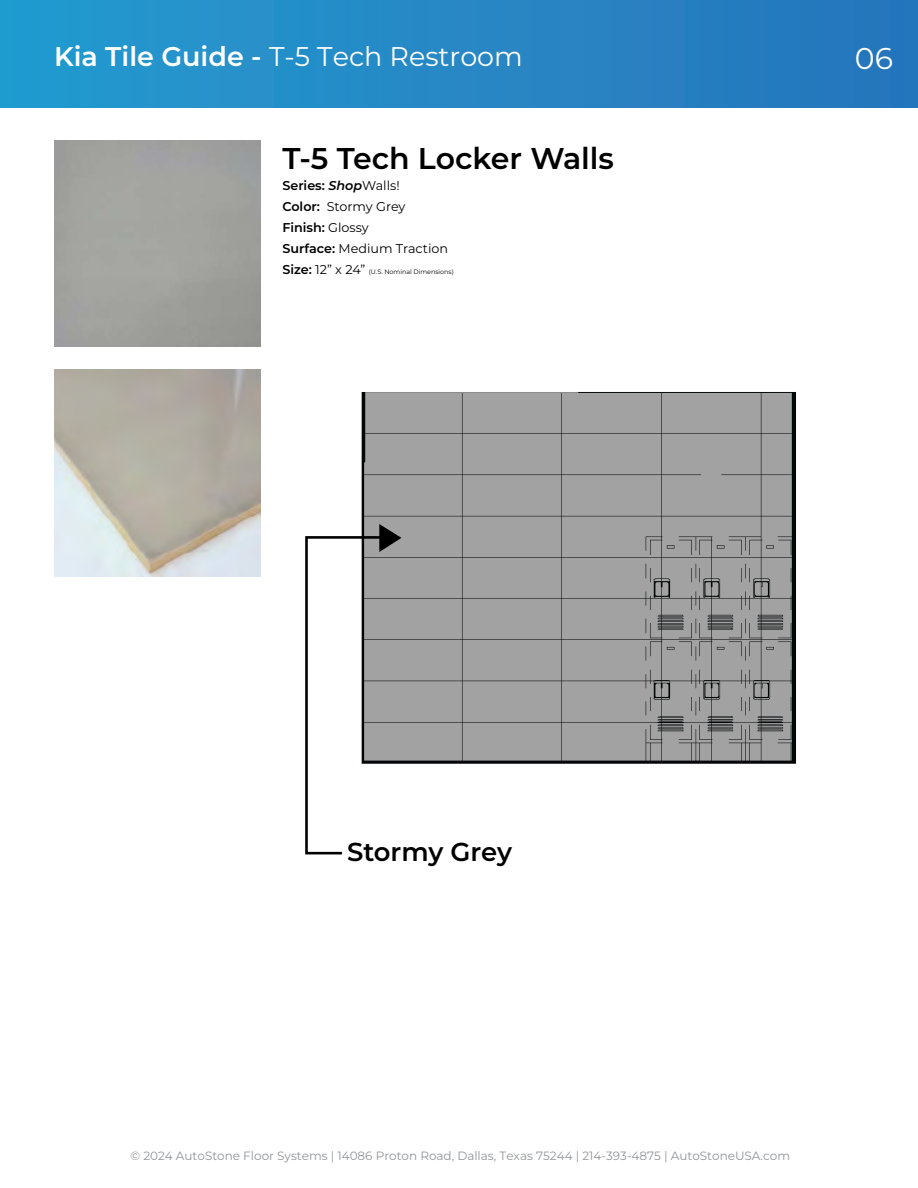
<style>
.page{position:relative;width:918px;height:1188px;background:#fff}
.page>*{position:absolute;margin:0;border:0;box-sizing:border-box;transform-origin:0 0}
.Chapter_Titles{font:600 30px "Montserrat";color:#000}
.t1{font:30px "Montserrat";color:#fff}
.Chapter_Titles-2{font:27px "Montserrat";color:#fff}
.Chapter_Titles-3{font:600 25.95px "Montserrat";letter-spacing:-.005em;color:#000}
.Chapter_Titles-4{font:12.75px "Montserrat";color:#000}
.Chapter_Titles-5{font:600 12.75px "Montserrat";color:#000}
.t2{font:12px "Montserrat";color:#939598}
.Chapter_Titles-6{font:6.3px "Montserrat";color:#000}
.s1{font-weight:600}
.s2{font-style:italic}
.s3{font-weight:400}
.s4{font-weight:600;font-size:12.75px}
.s5{font-size:12.75px}
.s6{font-style:inherit}
</style>
<div class="page">
<div style="left:0;top:0;width:918px;height:108px;background:linear-gradient(to right,#249bcf,#2775bb)"></div>
<img style="left:54px;top:370px;width:207px;height:207px">
<img style="left:361px;top:392px;width:435px;height:372px">
<svg style="left:305px;top:524px;width:96px;height:331px"></svg>
<p class="Chapter_Titles-2" style="left:54px;top:38px;width:470px"><span class="s1">Kia Tile Guide -</span> T-5 Tech Restroom</p>
<p class="Chapter_Titles" style="left:282px;top:138px;width:333px">T-5 Tech Locker Walls</p>
<p class="Chapter_Titles-5" style="left:282px;top:176px;width:119px">Series: <span class="s2">Shop</span><span class="s3">Walls!</span></p>
<p class="Chapter_Titles-4" style="left:282px;top:197px;width:125px"><span class="s1">Color:</span> Stormy Grey</p>
<p class="Chapter_Titles-5" style="left:282px;top:218px;width:88px">Finish: <span class="s3">Glossy</span></p>
<p class="Chapter_Titles-4" style="left:282px;top:239px;width:167px"><span class="s1">Surface:</span> Medium Traction</p>
<p class="Chapter_Titles-6" style="left:282px;top:267px;width:173px"><span class="s4">Size:</span> <span class="s5">12” x 24”</span> (U.S. Nominal Dimensions)</p>
<h1 class="t1" style="left:855px;top:38px;width:40px">0<span class="s6">6</span></h1>
<p class="Chapter_Titles-3" style="left:347px;top:834px;width:166px">Stormy Grey</p>
<p class="t2" style="left:131px;top:1147px;width:661px">© <span class="s6">202</span>4 AutoStone Floor Systems | 14086 Proton Road, Dallas, Texas 75244 | 214-393-4875 | AutoStoneUSA.com</p>
</div>
